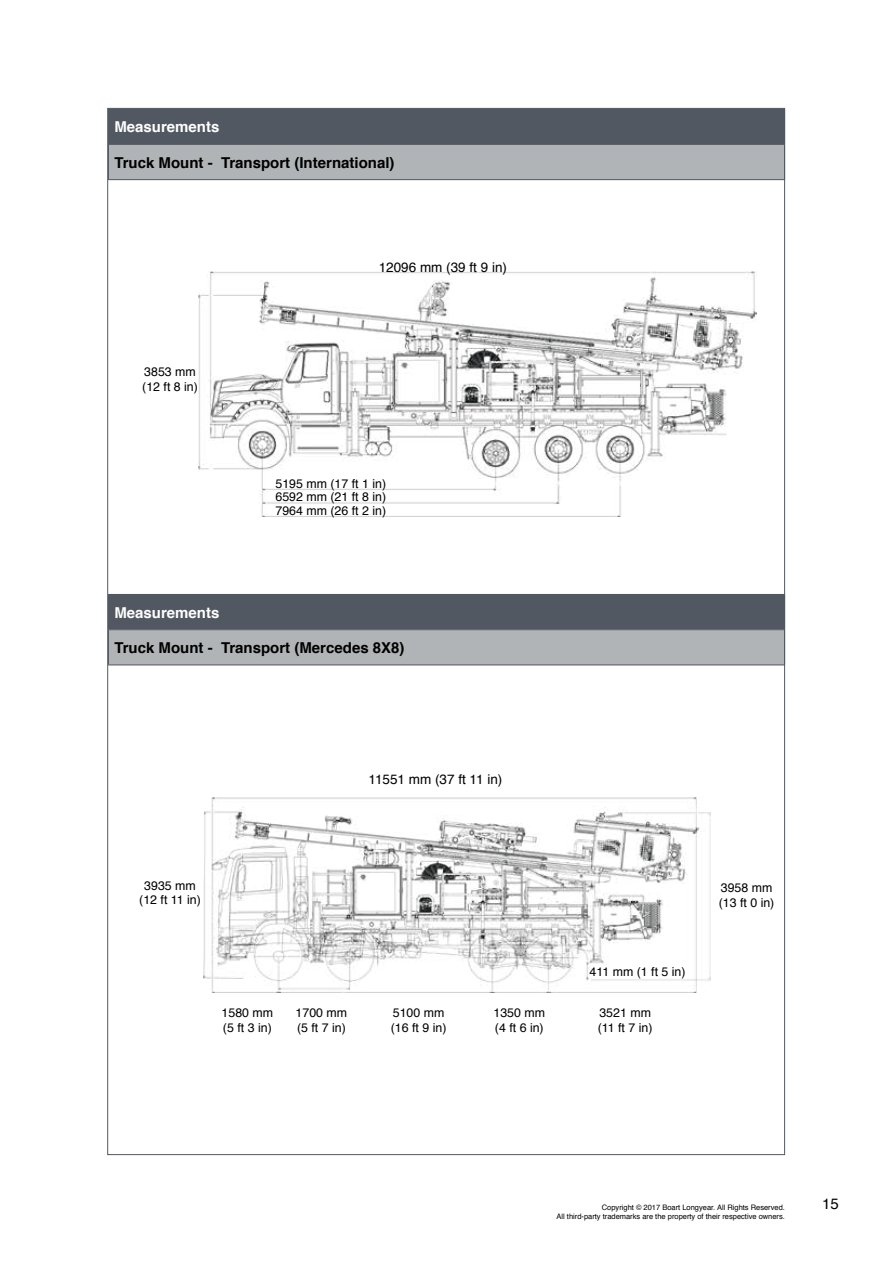
<style>
.page{position:relative;width:893px;height:1263px;background:#fff}
.page>*{position:absolute;margin:0;border:0;box-sizing:border-box;transform-origin:0 0}
.t1{font:700 15px "Helvetica";color:#000}
.t2{font:700 15px "Helvetica";color:#fff}
.t3{font:15px "Helvetica";color:#000}
.t4{font:13.5px "Helvetica";color:#000}
.t5{font:12.3px/14.9px "Helvetica";color:#000}
.t6{font:7.5px/9px "Helvetica";color:#000;text-align:right}
</style>
<div class="page">
<div style="left:108px;top:109px;width:677px;height:35px;background:#525861"></div>
<div style="left:108px;top:144px;width:677px;height:36px;background:#b1b4b6"></div>
<hr style="left:108px;top:179px;width:677px;height:1px;background:#525861">
<hr style="left:108px;top:144px;width:677px;height:1px;background:#525861">
<div style="left:108px;top:594px;width:677px;height:36px;background:#525861"></div>
<div style="left:108px;top:630px;width:677px;height:35px;background:#b1b4b6"></div>
<hr style="left:108px;top:665px;width:677px;height:1px;background:#525861">
<img style="left:199px;top:271px;width:557px;height:245px">
<img style="left:203px;top:798px;width:508px;height:194px">
<p class="t2" style="left:114px;top:115px;width:107px">Measurements</p>
<p class="t1" style="left:114px;top:150px;width:282px">Truck Mount - Transport (International)</p>
<p class="t5" style="left:142px;top:365px;width:57px">3853 mm (12 ft 8 in)</p>
<p class="t4" style="left:379px;top:257px;width:130px">12096 mm (39 ft 9 in)</p>
<p class="t5" style="left:275px;top:478px;width:112px;line-height:12.8px">5195 mm (17 ft 1 in)<br>6592 mm (21 ft 8 in)</p>
<p class="t5" style="left:275px;top:503px;width:112px">7964 mm (26 ft 2 in)</p>
<p class="t2" style="left:114px;top:600px;width:107px">Measurements</p>
<p class="t1" style="left:114px;top:635px;width:292px">Truck Mount - Transport (Mercedes 8X8)</p>
<p class="t5" style="left:139px;top:878px;width:63px;text-align:center">3935 mm (12 ft 11 in)</p>
<p class="t4" style="left:369px;top:769px;width:135px">11551 mm (37 ft 11 in)</p>
<p class="t5" style="left:222px;top:1005px;width:53px">1580 mm (5 ft 3 in)</p>
<p class="t5" style="left:296px;top:1005px;width:53px">1700 mm (5 ft 7 in)</p>
<p class="t5" style="left:391px;top:1005px;width:57px">5100 mm (16 ft 9 in)</p>
<p class="t5" style="left:494px;top:1005px;width:53px">1350 mm (4 ft 6 in)</p>
<p class="t5" style="left:589px;top:965px;width:98px">411 mm (1 ft 5 in)</p>
<p class="t5" style="left:598px;top:1005px;width:56px">3521 mm (11 ft 7 in)</p>
<p class="t5" style="left:719px;top:880px;width:57px">3958 mm (13 ft 0 in)</p>
<p class="t6" style="left:556px;top:1203px;width:230px">Copyright © 2017 Boart Longyear. All Rights Reserved.<br>All third-party trademarks are the property of their respective owners.</p>
<p class="t3" style="left:822px;top:1192px;width:18px">15</p>
</div>
